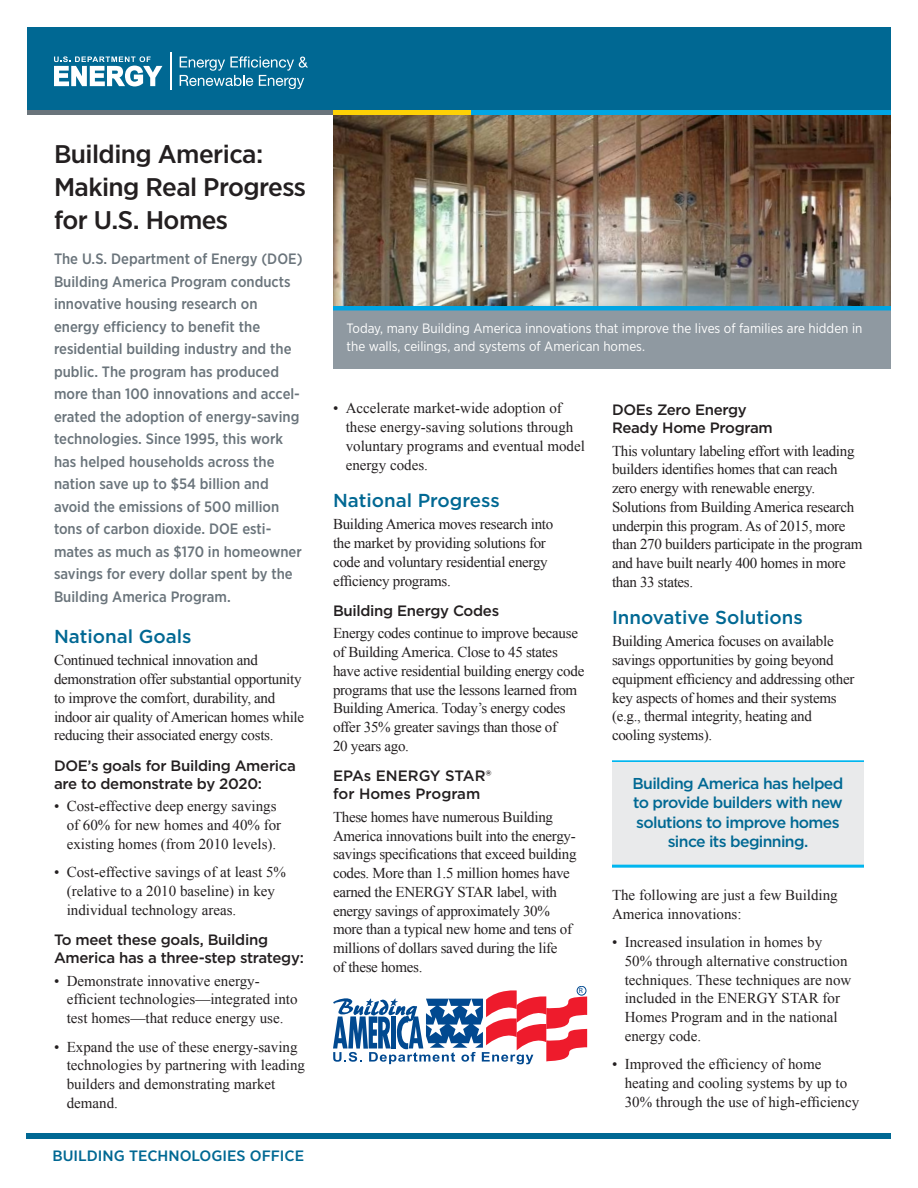
<style>
.page{position:relative;width:918px;height:1188px;background:#fff}
.page>*{position:absolute;margin:0;border:0;box-sizing:border-box;transform-origin:0 0}
.t1{font:500 25.5px/33px "Gotham Narrow";letter-spacing:-.02em;color:#231f20;scale:1.1 1}
.heading_1{font:500 18.75px "Gotham";color:#006893}
.body_text{font:500 15.75px/19.5px "Gotham";letter-spacing:-.04em;color:#006893;text-align:center}
.body_text-2{font:15px/18.8px "Times New Roman";letter-spacing:-.02em;color:#231f20}
.body_text-3{font:15px/18.8px "Times New Roman";color:#231f20}
.intro_statement{font:500 15px/22.5px "Gotham Narrow";color:#6a747b}
.heading_2{font:500 15px/18px "Gotham";letter-spacing:-.02em;color:#231f20}
.heading_2-2{font:500 15px/18px "Gotham";color:#231f20}
.t2{font:500 15px "Gotham Narrow";color:#006893;scale:1.1 1}
.caption_reverse{font:13.5px/18px "Gotham Narrow";color:#fff}
.t3{font:7.65px "Helvetica";color:#014990}
</style>
<div class="page">
<img style="left:333px;top:115px;width:558px;height:191px">
<div style="left:333px;top:309px;width:558px;height:60px;background:#8f99a1"></div>
<hr style="left:333px;top:306px;width:558px;height:4px;background:#00a5e3">
<hr style="left:612px;top:760px;width:252px;height:3px;background:#00b6ef">
<div style="left:612px;top:762px;width:252px;height:104px;background:#e9eaeb"></div>
<hr style="left:612px;top:865px;width:252px;height:3px;background:#00b6ef">
<div style="left:27px;top:27px;width:864px;height:84px;background:#006893"></div>
<svg style="left:54px;top:56px;width:108px;height:30px"></svg>
<hr style="left:171px;top:53px;width:1px;height:37px;background:#fff">
<svg style="left:180px;top:56px;width:128px;height:33px"></svg>
<div style="left:27px;top:110px;width:311px;height:5px;background:#6a747b"></div>
<div style="left:333px;top:110px;width:140px;height:5px;background:#fed105"></div>
<div style="left:471px;top:110px;width:420px;height:5px;background:#00a5e3"></div>
<div style="left:27px;top:1133px;width:864px;height:6px;background:#006893"></div>
<svg style="left:333px;top:989px;width:254px;height:75px"></svg>
<div style="left:577px;top:986px;width:9px;height:9px;border:1px solid #014990;border-radius:50%"></div>
<p class="t1" style="left:54px;top:138px;width:231px">Building America:<br>Making Real Progress for U.S. Homes</p>
<p class="intro_statement" style="left:54px;top:248px;width:250px">The U.S. Department of Energy (DOE)<br>Building America Program conducts innovative housing research on energy efficiency to benefit the residential building industry and the public. The program has produced more than 100 innovations and accel&shy;erated the adoption of energy-saving technologies. Since 1995, this work has helped households across the nation save up to $54 billion and avoid the emissions of 500 million tons of carbon dioxide. DOE esti&shy;mates as much as $170 in homeowner savings for every dollar spent by the Building America Program.</p>
<p class="heading_1" style="left:54px;top:624px;width:139px">National Goals</p>
<p class="body_text-2" style="left:54px;top:651px;width:252px">Continued technical innovation and demonstration offer substantial opportunity to improve the comfort, durability, and indoor air quality of American homes while reducing their associated energy costs.</p>
<p class="heading_2" style="left:54px;top:756px;width:243px">DOE’s goals for Building America are to demonstrate by 2020:</p>
<p class="body_text-3" style="left:67px;top:797px;width:216px;text-indent:-13px">• Cost-effective deep energy savings of 60% for new homes and 40% for existing homes (from 2010 levels).</p>
<p class="body_text-3" style="left:67px;top:863px;width:221px;text-indent:-13px">• Cost-effective savings of at least 5% (relative to a 2010 baseline) in key individual technology areas.</p>
<p class="heading_2" style="left:54px;top:931px;width:251px">To meet these goals, Building<br>America has a three-step strategy:</p>
<p class="body_text-3" style="left:67px;top:971px;width:232px;text-indent:-13px">• Demonstrate innovative energy&shy;efficient technologies—integrated into test homes—that reduce energy use.</p>
<p class="body_text-3" style="left:67px;top:1037px;width:240px;text-indent:-13px">• Expand the use of these energy-saving technologies by partnering with leading builders and demonstrating market demand.</p>
<p class="t2" style="left:52px;top:1146px;width:230px">BUILDING TECHNOLOGIES OFFICE</p>
<p class="caption_reverse" style="left:346px;top:319px;width:517px">Today, many Building America innovations that improve the lives of families are hidden in the walls, ceilings, and systems of American homes.</p>
<p class="body_text-3" style="left:346px;top:399px;width:241px;text-indent:-13px">• Accelerate market-wide adoption of these energy-saving solutions through voluntary programs and eventual model energy codes.</p>
<p class="heading_1" style="left:333px;top:488px;width:168px">National Progress</p>
<p class="body_text-2" style="left:333px;top:515px;width:222px">Building America moves research into the market by providing solutions for code and voluntary residential energy efficiency programs.</p>
<p class="heading_2" style="left:333px;top:601px;width:168px">Building Energy Codes</p>
<p class="body_text-2" style="left:333px;top:624px;width:253px">Energy codes continue to improve because of Building America. Close to 45 states have active residential building energy code programs that use the lessons learned from Building America. Today’s energy codes offer 35% greater savings than those of<br>20 years ago.</p>
<p class="heading_2-2" style="left:333px;top:767px;width:160px">EPAs ENERGY STAR® for Homes Program</p>
<p class="body_text-2" style="left:333px;top:807px;width:245px">These homes have numerous Building America innovations built into the energy&shy;savings specifications that exceed building codes. More than 1.5 million homes have earned the ENERGY STAR label, with energy savings of approximately 30% more than a typical new home and tens of millions of dollars saved during the life<br>of these homes.</p>
<p class="t3" style="left:579px;top:986px;width:6px">R</p>
<p class="heading_2" style="left:612px;top:401px;width:162px">DOEs Zero Energy<br>Ready Home Program</p>
<p class="body_text-2" style="left:612px;top:441px;width:252px">This voluntary labeling effort with leading builders identifies homes that can reach zero energy with renewable energy.<br>Solutions from Building America research underpin this program. As of 2015, more than 270 builders participate in the program and have built nearly 400 homes in more than 33 states.</p>
<p class="heading_1" style="left:612px;top:606px;width:192px">Innovative Solutions</p>
<p class="body_text-2" style="left:612px;top:632px;width:244px">Building America focuses on available savings opportunities by going beyond equipment efficiency and addressing other key aspects of homes and their systems (e.g., thermal integrity, heating and cooling systems).</p>
<p class="body_text" style="left:633px;top:773px;width:212px">Building America has helped to provide builders with new solutions to improve homes since its beginning.</p>
<p class="body_text-3" style="left:612px;top:885px;width:227px">The following are just a few Building<br>America innovations:</p>
<p class="body_text-3" style="left:625px;top:932px;width:228px;text-indent:-13px">• Increased insulation in homes by<br>50% through alternative construction techniques. These techniques are now included in the ENERGY STAR for<br>Homes Program and in the national energy code.</p>
<p class="body_text-3" style="left:625px;top:1055px;width:236px;text-indent:-13px">• Improved the efficiency of home heating and cooling systems by up to<br>30% through the use of high-efficiency</p>
</div>
